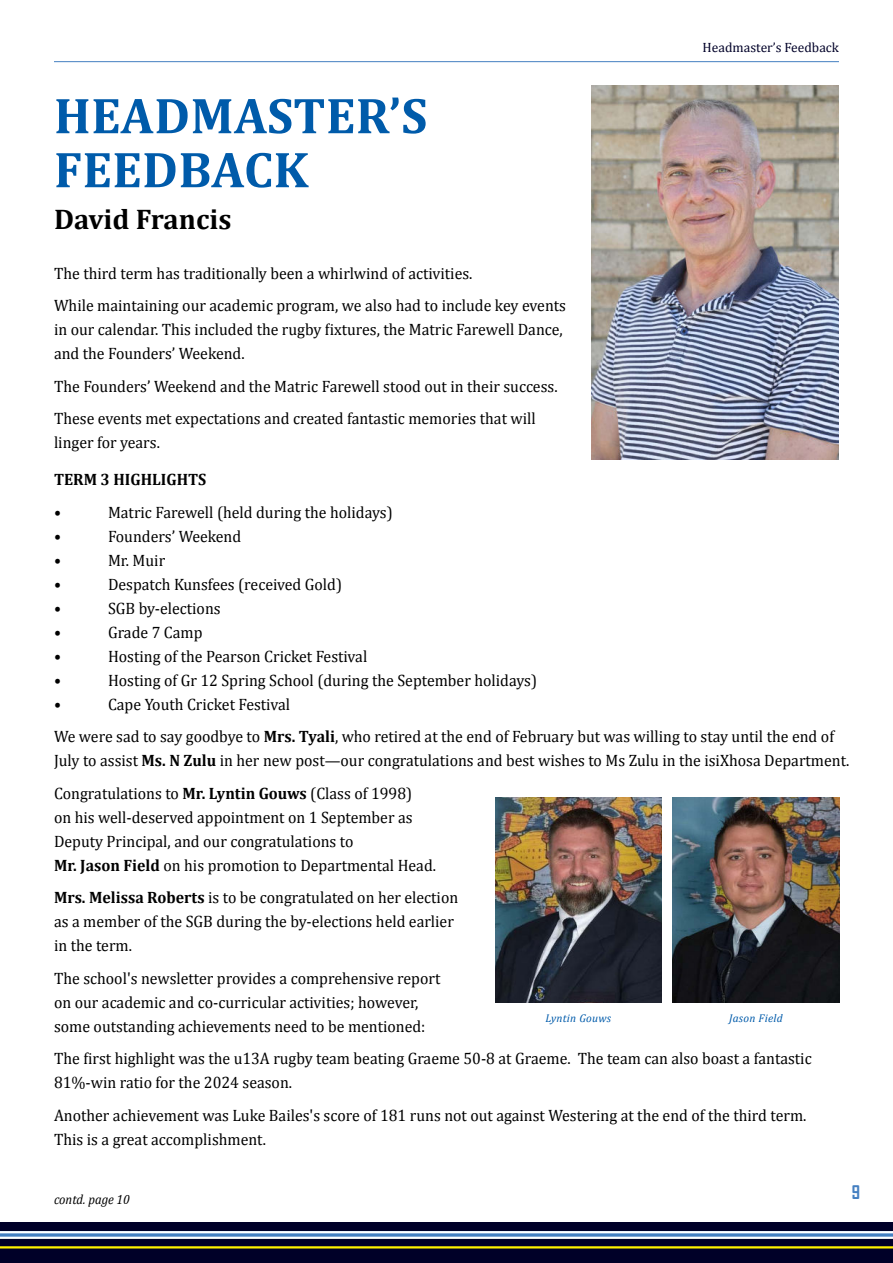
<style>
.page{position:relative;width:893px;height:1263px;background:#fff}
.page>*{position:absolute;margin:0;border:0;box-sizing:border-box;transform-origin:0 0}
.t1{font:700 51px/54px "Cambria";letter-spacing:.005em;color:#005baa}
.t2{font:700 28.5px "Cambria";color:#000}
.t3{font:700 18px "Agency FB";color:#447fc1}
.t4{font:16.5px/24px "Cambria";color:#000;scale:.96 1}
.t5{font:700 16.5px "Cambria";color:#000;scale:.96 1}
.t6{font:13.5px "Cambria";color:#000028}
.t7{font:italic 13.5px "Cambria";color:#000;scale:.93 1}
.t8{font:italic 11.25px "Cambria";letter-spacing:.025em;color:#005baa}
.s1{font-weight:700}
</style>
<div class="page">
<div style="left:0;top:1222px;width:893px;height:41px;background:#000028"></div>
<svg style="left:0;top:1233px;width:893px;height:4px"></svg>
<hr style="left:0;top:1246px;width:893px;height:2px;background:#fff200">
<hr style="left:0;top:1237px;width:893px;height:2px;background:#fff">
<hr style="left:0;top:1231px;width:893px;height:2px;background:#fff">
<hr style="left:54px;top:61px;width:785px;height:1px;background:#447fc1">
<img style="left:591px;top:85px;width:248px;height:374px">
<img style="left:495px;top:797px;width:167px;height:205px">
<img style="left:673px;top:797px;width:166px;height:205px">
<p class="t6" style="left:703px;top:39px;width:138px">Headmaster’s Feedback</p>
<h1 class="t1" style="left:54px;top:94px;width:375px">HEADMASTER’S<br>FEEDBACK</h1>
<h2 class="t2" style="left:54px;top:209px;width:179px">David Francis</h2>
<p class="t4" style="left:54px;top:259px;width:535px;line-height:32.5px">The third term has traditionally been a whirlwind of activities.<br>While maintaining our academic program, we also had to include key events</p>
<p class="t4" style="left:54px;top:318px;width:532px">in our calendar. This included the rugby fixtures, the Matric Farewell Dance, and the Founders’ Weekend.</p>
<p class="t4" style="left:54px;top:372px;width:526px;line-height:32.5px">The Founders’ Weekend and the Matric Farewell stood out in their success.<br>These events met expectations and created fantastic memories that will</p>
<p class="t4" style="left:54px;top:432px;width:112px">linger for years.</p>
<p class="t5" style="left:54px;top:474px;width:160px">TERM 3 HIGHLIGHTS</p>
<p class="t4" style="left:54px;top:500px;width:9px">•</p>
<p class="t4" style="left:108px;top:500px;width:298px">Matric Farewell (held during the holidays)</p>
<p class="t4" style="left:54px;top:526px;width:9px">•</p>
<p class="t4" style="left:108px;top:526px;width:140px">Founders’ Weekend</p>
<p class="t4" style="left:54px;top:550px;width:9px">•</p>
<p class="t4" style="left:108px;top:550px;width:61px">Mr. Muir</p>
<p class="t4" style="left:54px;top:572px;width:9px">•</p>
<p class="t4" style="left:108px;top:572px;width:245px">Despatch Kunsfees (received Gold)</p>
<p class="t4" style="left:54px;top:596px;width:9px">•</p>
<p class="t4" style="left:108px;top:596px;width:119px">SGB by-elections</p>
<p class="t4" style="left:54px;top:620px;width:9px">•</p>
<p class="t4" style="left:108px;top:620px;width:100px">Grade 7 Camp</p>
<p class="t4" style="left:54px;top:644px;width:9px">•</p>
<p class="t4" style="left:108px;top:644px;width:272px">Hosting of the Pearson Cricket Festival</p>
<p class="t4" style="left:54px;top:668px;width:9px">•</p>
<p class="t4" style="left:108px;top:668px;width:448px">Hosting of Gr 12 Spring School (during the September holidays)</p>
<p class="t4" style="left:54px;top:694px;width:9px">•</p>
<p class="t4" style="left:54px;top:689px;width:814px;line-height:32.5px;text-indent:54px">Cape Youth Cricket Festival<br>We were sad to say goodbye to <span class="s1">Mrs. Tyali</span>, who retired at the end of February but was willing to stay until the end of</p>
<p class="t4" style="left:54px;top:744px;width:830px;line-height:32.5px">July to assist <span class="s1">Ms. N Zulu</span> in her new post—our congratulations and best wishes to Ms Zulu in the isiXhosa Department.<br>Congratulations to <span class="s1">Mr. Lyntin Gouws</span> (Class of 1998)</p>
<p class="t4" style="left:54px;top:805px;width:399px">on his well-deserved appointment on 1 September as<br>Deputy Principal, and our congratulations to<br><span class="s1">Mr. Jason Field</span> on his promotion to Departmental Head.</p>
<p class="t4" style="left:54px;top:887px;width:423px"><span class="s1">Mrs. Melissa Roberts</span> is to be congratulated on her election as a member of the SGB during the by-elections held earlier in the term.</p>
<p class="t4" style="left:54px;top:966px;width:404px">The school's newsletter provides a comprehensive report on our academic and co-curricular activities; however, some outstanding achievements need to be mentioned:</p>
<p class="t4" style="left:54px;top:1046px;width:791px">The first highlight was the u13A rugby team beating Graeme 50-8 at Graeme. The team can also boast a fantastic<br>81%-win ratio for the 2024 season.</p>
<p class="t4" style="left:54px;top:1103px;width:785px">Another achievement was Luke Bailes's score of 181 runs not out against Westering at the end of the third term.<br>This is a great accomplishment.</p>
<p class="t8" style="left:545px;top:1014px;width:67px">Lyntin Gouws</p>
<p class="t8" style="left:729px;top:1014px;width:55px">Jason Field</p>
<p class="t7" style="left:54px;top:1195px;width:83px">contd. page 10</p>
<p class="t3" style="left:852px;top:1182px;width:10px">9</p>
</div>
